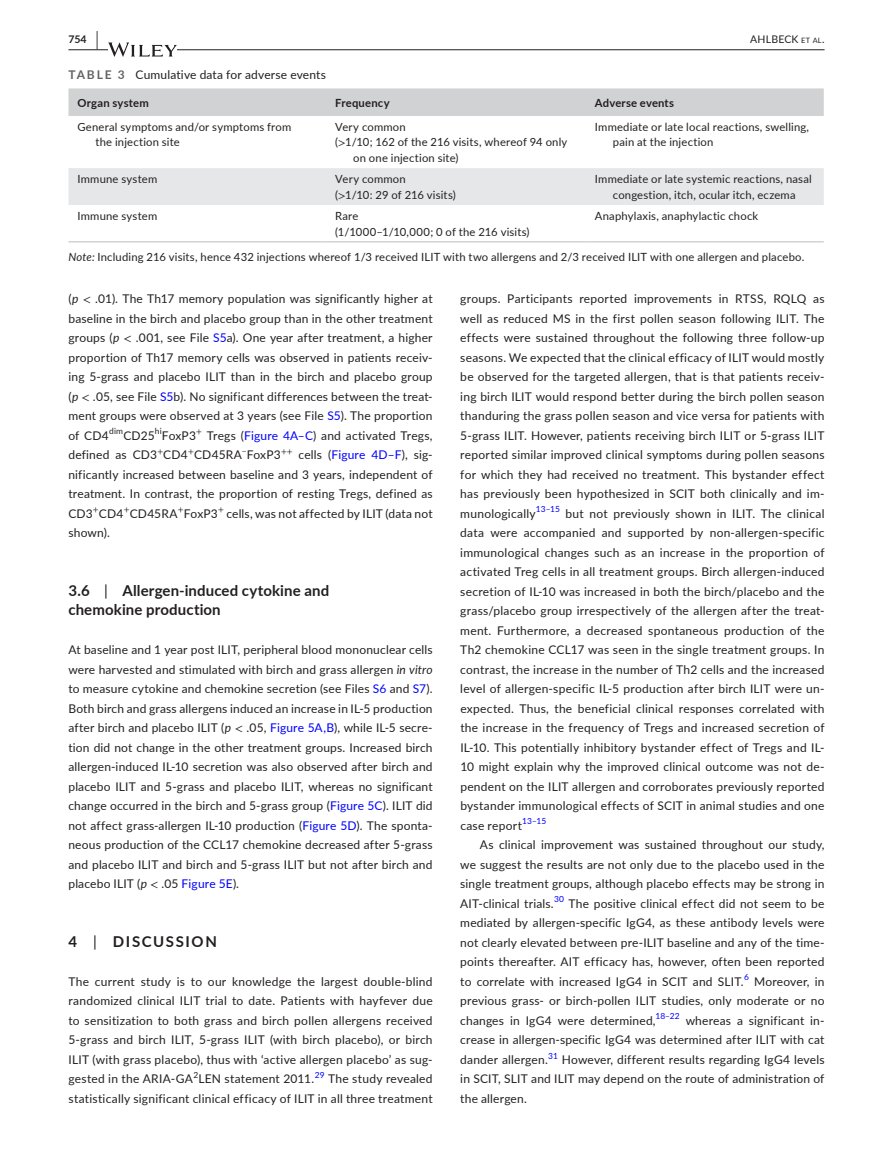
<style>
.page{position:relative;width:893px;height:1174px;background:#fff}
.page>*{position:absolute;margin:0;border:0;box-sizing:border-box;transform-origin:0 0}
.t1{font:700 15px/19.5px "Lato";letter-spacing:.01em;color:#231f20}
.t2{font:700 15px "Lato";letter-spacing:.11em;color:#231f20}
.t3{font:12px/19.5px "Lato";letter-spacing:.015em;color:#231f20;text-align:justify}
.t4{font:11.25px/15.8px "Lato";letter-spacing:.015em;color:#231f20}
.t5{font:700 11.25px "Lato";letter-spacing:.02em;color:#231f20}
.t6{font:10.5px "Lato";letter-spacing:.015em;color:#231f20}
.t7{font:700 10.5px "Lato";color:#231f20}
.t8{font:8.4px "STIX";color:#231f20}
.t9{font:8.4px "Lato";color:#00f}
.t10{font:8.4px "Lato";color:#231f20}
.s1{font-size:19.5px}
.s2{font-size:7.35px}
.s3{font-weight:700;color:#636366}
.s4{font-family:"STIX"}
.s5{font-style:italic}
.s6{color:#00f}
.s7{font-weight:400}
</style>
<div class="page">
<hr style="left:68px;top:49px;width:756px;height:1px;background:#231f20">
<svg style="left:108px;top:42px;width:69px;height:15px"></svg>
<div style="left:68px;top:88px;width:756px;height:28px;background:#d1d2d4"></div>
<div style="left:68px;top:168px;width:756px;height:37px;background:#e6e7e9"></div>
<hr style="left:68px;top:241px;width:258px;height:1px;background:#d1d2d4">
<hr style="left:326px;top:241px;width:260px;height:1px;background:#d1d2d4">
<hr style="left:586px;top:241px;width:238px;height:1px;background:#d1d2d4">
<p class="t7" style="left:68px;top:31px;width:31px">754 <span class="s1">|</span></p>
<p class="t6" style="left:750px;top:31px;width:76px">AHLBECK <span class="s2">et al</span>.</p>
<p class="t3" style="left:68px;top:64px;width:259px"><span class="s3">TABLE 3</span> Cumulative data for adverse events</p>
<p class="t5" style="left:77px;top:94px;width:73px">Organ system</p>
<p class="t5" style="left:335px;top:94px;width:56px">Frequency</p>
<p class="t5" style="left:595px;top:94px;width:81px">Adverse events</p>
<p class="t4" style="left:95px;top:118px;width:197px;text-indent:-18px">General symptoms and/or symptoms from the injection site</p>
<p class="t4" style="left:335px;top:118px;width:72px">Very common</p>
<p class="t4" style="left:613px;top:118px;width:198px;text-indent:-18px">Immediate or late local reactions, swelling, pain at the injection</p>
<p class="t4" style="left:335px;top:134px;width:234px">(<span class="s4">&gt;</span>1/10; 162 of the 216 visits, whereof 94 only</p>
<p class="t4" style="left:353px;top:150px;width:107px">on one injection site)</p>
<p class="t4" style="left:77px;top:171px;width:81px">Immune system</p>
<p class="t4" style="left:335px;top:171px;width:122px">Very common<br>(<span class="s4">&gt;</span>1/10: 29 of 216 visits)</p>
<p class="t4" style="left:595px;top:171px;width:218px;text-align:center">Immediate or late systemic reactions, nasal congestion, itch, ocular itch, eczema</p>
<p class="t4" style="left:77px;top:208px;width:81px">Immune system</p>
<p class="t4" style="left:335px;top:208px;width:196px">Rare<br>(1/1000–1/10,000; 0 of the 216 visits)</p>
<p class="t4" style="left:595px;top:208px;width:165px">Anaphylaxis, anaphylactic chock</p>
<p class="t4" style="left:68px;top:248px;width:737px"><span class="s5">Note:</span> Including 216 visits, hence 432 injections whereof 1/3 received ILIT with two allergens and 2/3 received ILIT with one allergen and placebo.</p>
<p class="t3" style="left:68px;top:288px;width:366px">(<span class="s5">p</span> <span class="s4">&lt;</span> .01). The Th17 memory population was significantly higher at baseline in the birch and placebo group than in the other treatment groups (<span class="s5">p</span> <span class="s4">&lt;</span> .001, see File <span class="s6">S5</span>a). One year after treatment, a higher proportion of Th17 memory cells was observed in patients receiv&shy;ing 5-grass and placebo ILIT than in the birch and placebo group (<span class="s5">p</span> <span class="s4">&lt;</span> .05, see File <span class="s6">S5</span>b). No significant differences between the treat&shy;ment groups were observed at 3 years (see File <span class="s6">S5</span>). The proportion of CD4</p>
<p class="t10" style="left:109px;top:425px;width:15px">dim</p>
<p class="t3" style="left:123px;top:425px;width:33px">CD25</p>
<p class="t10" style="left:155px;top:425px;width:8px">hi</p>
<p class="t3" style="left:162px;top:425px;width:36px">FoxP3</p>
<p class="t8" style="left:196px;top:426px;width:7px">+</p>
<p class="t3" style="left:207px;top:425px;width:227px">Tregs (<span class="s6">Figure 4A–C</span>) and activated Tregs,</p>
<p class="t3" style="left:68px;top:444px;width:90px">defined as CD3</p>
<p class="t8" style="left:157px;top:445px;width:7px">+</p>
<p class="t3" style="left:163px;top:444px;width:26px">CD4</p>
<p class="t8" style="left:188px;top:445px;width:7px">+</p>
<p class="t3" style="left:194px;top:444px;width:88px">CD45RA FoxP3</p>
<p class="t10" style="left:242px;top:445px;width:6px">−</p>
<p class="t8" style="left:281px;top:445px;width:13px">++</p>
<p class="t3" style="left:68px;top:444px;width:366px;text-indent:230px">cells (<span class="s6">Figure 4D–F</span>), sig&shy;nificantly increased between baseline and 3 years, independent of treatment. In contrast, the proportion of resting Tregs, defined as CD3</p>
<p class="t8" style="left:93px;top:504px;width:7px">+</p>
<p class="t3" style="left:99px;top:503px;width:26px">CD4</p>
<p class="t8" style="left:124px;top:504px;width:7px">+</p>
<p class="t3" style="left:130px;top:503px;width:49px">CD45RA</p>
<p class="t8" style="left:178px;top:504px;width:7px">+</p>
<p class="t3" style="left:184px;top:503px;width:36px">FoxP3</p>
<p class="t8" style="left:218px;top:504px;width:7px">+</p>
<p class="t3" style="left:226px;top:503px;width:208px">cells, was not affected by ILIT (data not</p>
<p class="t3" style="left:68px;top:522px;width:43px">shown).</p>
<p class="t1" style="left:68px;top:580px;width:262px">3.6 <span class="s7">|</span> Allergen-induced cytokine and chemokine production</p>
<p class="t3" style="left:68px;top:639px;width:366px">At baseline and 1 year post ILIT, peripheral blood mononuclear cells were harvested and stimulated with birch and grass allergen <span class="s5">in vitro </span>to measure cytokine and chemokine secretion (see Files <span class="s6">S6</span> and <span class="s6">S7</span>).<br>Both birch and grass allergens induced an increase in IL-5 production after birch and placebo ILIT (<span class="s5">p</span> <span class="s4">&lt;</span> .05, <span class="s6">Figure 5A,B</span>), while IL-5 secre&shy;tion did not change in the other treatment groups. Increased birch allergen-induced IL-10 secretion was also observed after birch and placebo ILIT and 5-grass and placebo ILIT, whereas no significant change occurred in the birch and 5-grass group (<span class="s6">Figure 5C</span>). ILIT did not affect grass-allergen IL-10 production (<span class="s6">Figure 5D</span>). The sponta&shy;neous production of the CCL17 chemokine decreased after 5-grass and placebo ILIT and birch and 5-grass ILIT but not after birch and placebo ILIT (<span class="s5">p</span> <span class="s4">&lt;</span> .05 <span class="s6">Figure 5E</span>).</p>
<p class="t2" style="left:68px;top:930px;width:150px">4 <span class="s7">|</span> DISCUSSION</p>
<p class="t3" style="left:68px;top:971px;width:366px">The current study is to our knowledge the largest double-blind randomized clinical ILIT trial to date. Patients with hayfever due to sensitization to both grass and birch pollen allergens received 5-grass and birch ILIT, 5-grass ILIT (with birch placebo), or birch ILIT (with grass placebo), thus with ‘active allergen placebo’ as sug&shy;gested in the ARIA-GA<sup>2</sup>LEN statement 2011.<sup>29</sup> The study revealed statistically significant clinical efficacy of ILIT in all three treatment</p>
<p class="t3" style="left:460px;top:288px;width:366px">groups. Participants reported improvements in RTSS, RQLQ as well as reduced MS in the first pollen season following ILIT. The effects were sustained throughout the following three follow-up seasons. We expected that the clinical efficacy of ILIT would mostly be observed for the targeted allergen, that is that patients receiv&shy;ing birch ILIT would respond better during the birch pollen season thanduring the grass pollen season and vice versa for patients with 5-grass ILIT. However, patients receiving birch ILIT or 5-grass ILIT reported similar improved clinical symptoms during pollen seasons for which they had received no treatment. This bystander effect has previously been hypothesized in SCIT both clinically and im&shy;munologically</p>
<p class="t9" style="left:536px;top:503px;width:26px">13–15</p>
<p class="t3" style="left:460px;top:503px;width:366px;text-indent:105px">but not previously shown in ILIT. The clinical data were accompanied and supported by non-allergen-specific immunological changes such as an increase in the proportion of activated Treg cells in all treatment groups. Birch allergen-induced secretion of IL-10 was increased in both the birch/placebo and the grass/placebo group irrespectively of the allergen after the treat&shy;ment. Furthermore, a decreased spontaneous production of the Th2 chemokine CCL17 was seen in the single treatment groups. In contrast, the increase in the number of Th2 cells and the increased level of allergen-specific IL-5 production after birch ILIT were un&shy;expected. Thus, the beneficial clinical responses correlated with the increase in the frequency of Tregs and increased secretion of IL-10. This potentially inhibitory bystander effect of Tregs and IL-10 might explain why the improved clinical outcome was not de&shy;pendent on the ILIT allergen and corroborates previously reported bystander immunological effects of SCIT in animal studies and one case report<sup>13–15</sup></p>
<p class="t3" style="left:460px;top:834px;width:366px;text-indent:20px">As clinical improvement was sustained throughout our study, we suggest the results are not only due to the placebo used in the single treatment groups, although placebo effects may be strong in AIT-clinical trials.</p>
<p class="t9" style="left:554px;top:893px;width:12px">30</p>
<p class="t3" style="left:460px;top:893px;width:366px;text-indent:108px">The positive clinical effect did not seem to be mediated by allergen-specific IgG4, as these antibody levels were not clearly elevated between pre-ILIT baseline and any of the time&shy;points thereafter. AIT efficacy has, however, often been reported to correlate with increased IgG4 in SCIT and SLIT.<sup>6</sup> Moreover, in previous grass- or birch-pollen ILIT studies, only moderate or no changes in IgG4 were determined,<sup>18–22</sup> whereas a significant in&shy;crease in allergen-specific IgG4 was determined after ILIT with cat dander allergen.<sup>31</sup> However, different results regarding IgG4 levels in SCIT, SLIT and ILIT may depend on the route of administration of the allergen.</p>
</div>
